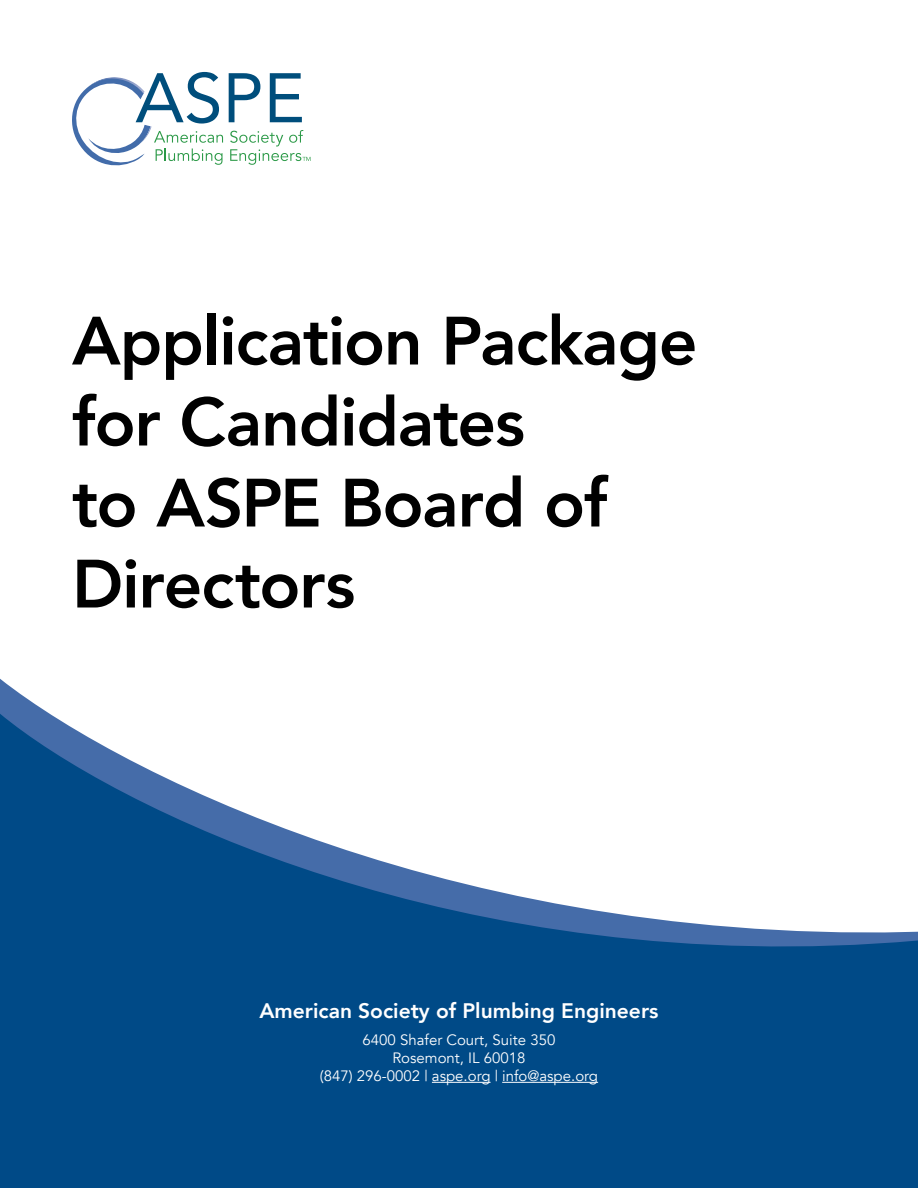
<style>
.page{position:relative;width:918px;height:1188px;background:#fff}
.page>*{position:absolute;margin:0;border:0;box-sizing:border-box;transform-origin:0 0}
.t1{font:800 67.5px/81px "Avenir";letter-spacing:-.015em;color:#000}
.t2{font:800 21px "Avenir";color:#fff}
.t3{font:15px/18px "Avenir";color:#fff;text-align:center}
</style>
<div class="page">
<svg style="left:0;top:714px;width:918px;height:474px;fill:#004a87"></svg>
<hr style="left:432px;top:1082px;width:59px;height:1px;background:#fff">
<hr style="left:502px;top:1082px;width:96px;height:1px;background:#fff">
<svg style="left:72px;top:72px;width:151px;height:93px"></svg>
<svg style="left:229px;top:73px;width:31px;height:49px"></svg>
<svg style="left:270px;top:73px;width:32px;height:49px"></svg>
<svg style="left:230px;top:130px;width:80px;height:35px"></svg>
<h1 class="t1" style="left:72px;top:301px;width:627px">Application Package for Candidates<br>to ASPE Board of<br>Directors</h1>
<h2 class="t2" style="left:259px;top:995px;width:401px">American Society of Plumbing Engineers</h2>
<p class="t3" style="left:320px;top:1031px;width:280px">6400 Shafer Court, Suite 350<br>Rosemont, IL 60018<br>(847) 296-0002 | aspe.org | info@aspe.org</p>
</div>
